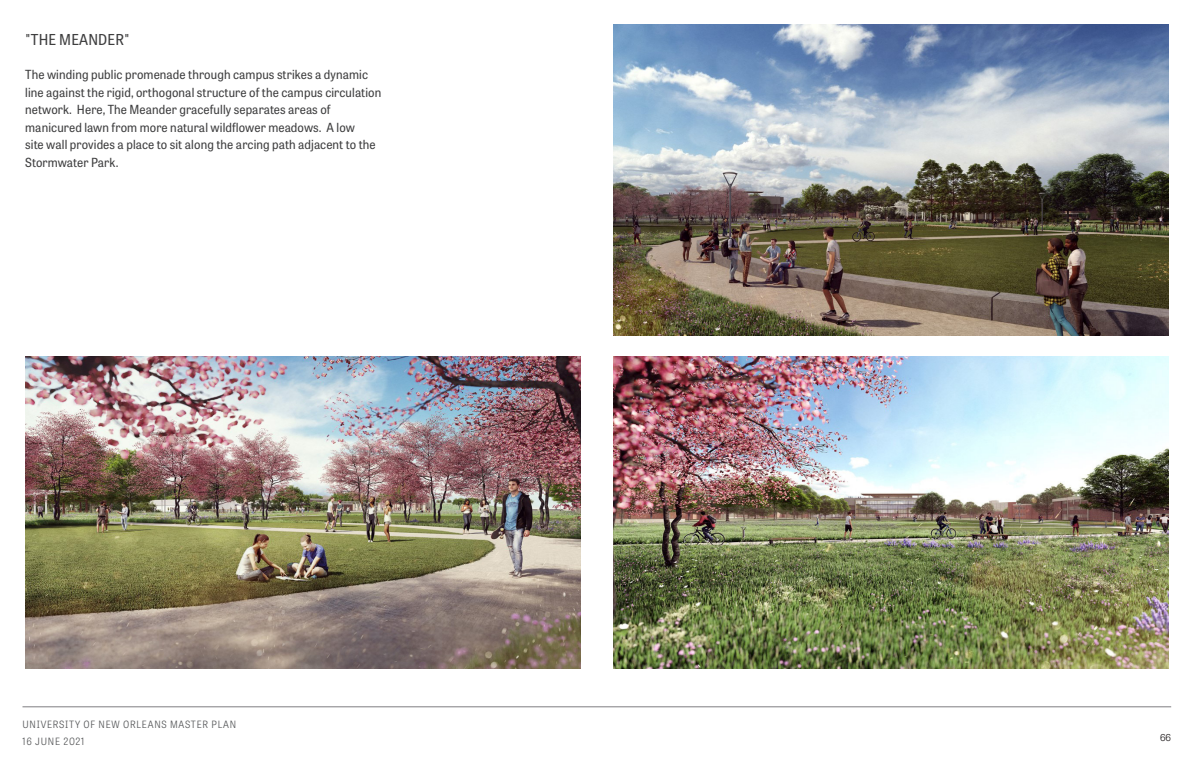
<style>
.page{position:relative;width:1200px;height:765px;background:#fff}
.page>*{position:absolute;margin:0;border:0;box-sizing:border-box;transform-origin:0 0}
.Content_Page__Body_T{font:15px "Tablet Gothic Narrow";letter-spacing:.01em;color:#3e3e3f}
.Content_Page__Body_T-2{font:12.5px/17.5px "Tablet Gothic Narrow";letter-spacing:.01em;color:#3e3e3f}
.t1{font:10px/17.5px "Tablet Gothic Narrow Lt";letter-spacing:.075em;color:#545557}
.t2{font:300 10px "Univers";color:#231f20}
</style>
<div class="page">
<hr style="left:22px;top:707px;width:1149px;height:1px;background:#7f7e81">
<img style="left:26px;top:357px;width:554px;height:312px">
<img style="left:614px;top:357px;width:554px;height:312px">
<img style="left:614px;top:24px;width:554px;height:312px">
<p class="Content_Page__Body_T" style="left:25px;top:29px;width:106px">"THE MEANDER"</p>
<p class="Content_Page__Body_T-2" style="left:25px;top:66px;width:358px">The winding public promenade through campus strikes a dynamic line against the rigid, orthogonal structure of the campus circulation network. Here, The Meander gracefully separates areas of manicured lawn from more natural wildflower meadows. A low<br>site wall provides a place to sit along the arcing path adjacent to the Stormwater Park.</p>
<p class="t1" style="left:22px;top:715px;width:215px">UNIVERSITY OF NEW ORLEANS MASTER PLAN<br>16 JUNE 2021</p>
<p class="t2" style="left:1160px;top:731px;width:13px">66</p>
</div>
